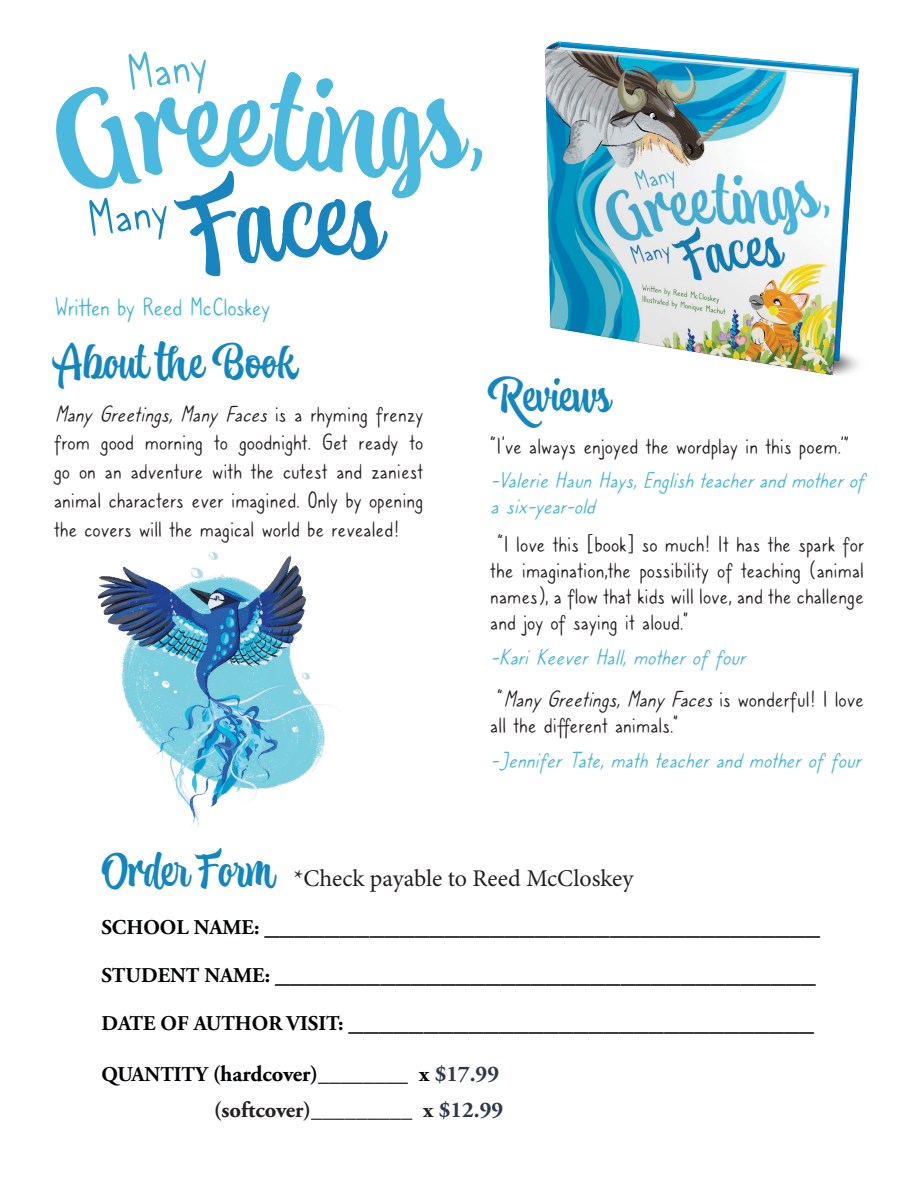
<style>
.page{position:relative;width:918px;height:1188px;background:#fff}
.page>*{position:absolute;margin:0;border:0;box-sizing:border-box;transform-origin:0 0}
.t1{font:128.7px "Atocha";color:#4bb9de}
.t2{font:52.95px "Caroni";color:#1985bf}
.t3{font:52.95px "Caroni";color:#47b5d5}
.t4{font:45px "Atocha";color:#1486bf}
.t5{font:700 30px "Adobe Garamond Pro";color:#020304}
.t6{font:27px "Caroni";letter-spacing:-.02em;color:#47b5d5}
.t7{font:24px/28.8px "Caroni";color:#231f20;text-align:justify}
.t8{font:italic 24px/26.2px "Caroni";color:#47b5d5}
.t9{font:24px "Minion Pro";color:#231f20}
.t10{font:700 22.5px "Adobe Garamond Pro";color:#020304}
.t11{font:700 22.5px "Adobe Garamond Pro";color:#231f20}
.s1{font-style:italic}
.s2{font-size:21px}
.s3{color:#2e394e}
</style>
<div class="page">
<img style="left:545px;top:41px;width:314px;height:335px">
<img style="left:97px;top:552px;width:234px;height:275px">
<p class="t3" style="left:122px;top:46px;width:83px;rotate:-8deg">Many</p>
<p class="t2" style="left:83px;top:192px;width:83px;rotate:-8deg">Many</p>
<p class="t1" style="left:326px;top:39px;width:59px">n</p>
<p class="t6" style="left:54px;top:292px;width:218px">Written by Reed McCloskey</p>
<p class="t4" style="left:54px;top:330px;width:244px">About the Book</p>
<p class="t7" style="left:54px;top:400px;width:371px"><span class="s1">ManyGreetings,ManyFaces</span>i s a r h y m i n g f r e n z y from good morning to goodnight. Get ready to go on an adventure with the cutest and zaniest animal characters ever imagined. Only by opening the covers will the magical world be revealed!</p>
<p class="t4" style="left:490px;top:364px;width:125px">Reviews</p>
<p class="t7" style="left:490px;top:432px;width:360px">“I’ve always enjoyed the wordplay in this poem.’”</p>
<p class="t8" style="left:490px;top:468px;width:375px">-ValerieHaunHays,Eng lishteacherandmotherof asix-year-old</p>
<p class="t7" style="left:490px;top:531px;width:375px;line-height:26.2px">“I love this [book] so much! It has the spark for the imagination,the possibility of teaching (animal names), a flow that kids will love, and the challenge and joy of saying it aloud.”</p>
<p class="t8" style="left:490px;top:644px;width:263px">-KariKeeverHall,motherof four</p>
<p class="t7" style="left:490px;top:686px;width:375px;line-height:26.2px">“ <span class="s1">ManyGreetings,ManyFaces</span>i s w o n d e r f u l ! I l o v e all the different animals.”</p>
<p class="t8" style="left:490px;top:747px;width:378px">-JenniferTate,mathteacherandmotherof four</p>
<p class="t4" style="left:101px;top:839px;width:174px">Order Form</p>
<p class="t5" style="left:101px;top:907px;width:720px"><span class="s2">SCHOOL NAME:</span> _____________________________________</p>
<p class="t5" style="left:101px;top:955px;width:716px"><span class="s2">STUDENT NAME:</span> ____________________________________</p>
<p class="t5" style="left:101px;top:1003px;width:714px"><span class="s2">DATE OF AUTHOR VISIT:</span> _______________________________</p>
<p class="t10" style="left:101px;top:1061px;width:399px"><span class="s2">QUANTITY</span> (hardcover)________ x <span class="s3">$17.99</span></p>
<p class="t11" style="left:214px;top:1096px;width:291px">(softcover)_________ x <span class="s3">$12.99</span></p>
<p class="t9" style="left:294px;top:862px;width:341px">*Check payable to Reed McCloskey</p>
</div>
